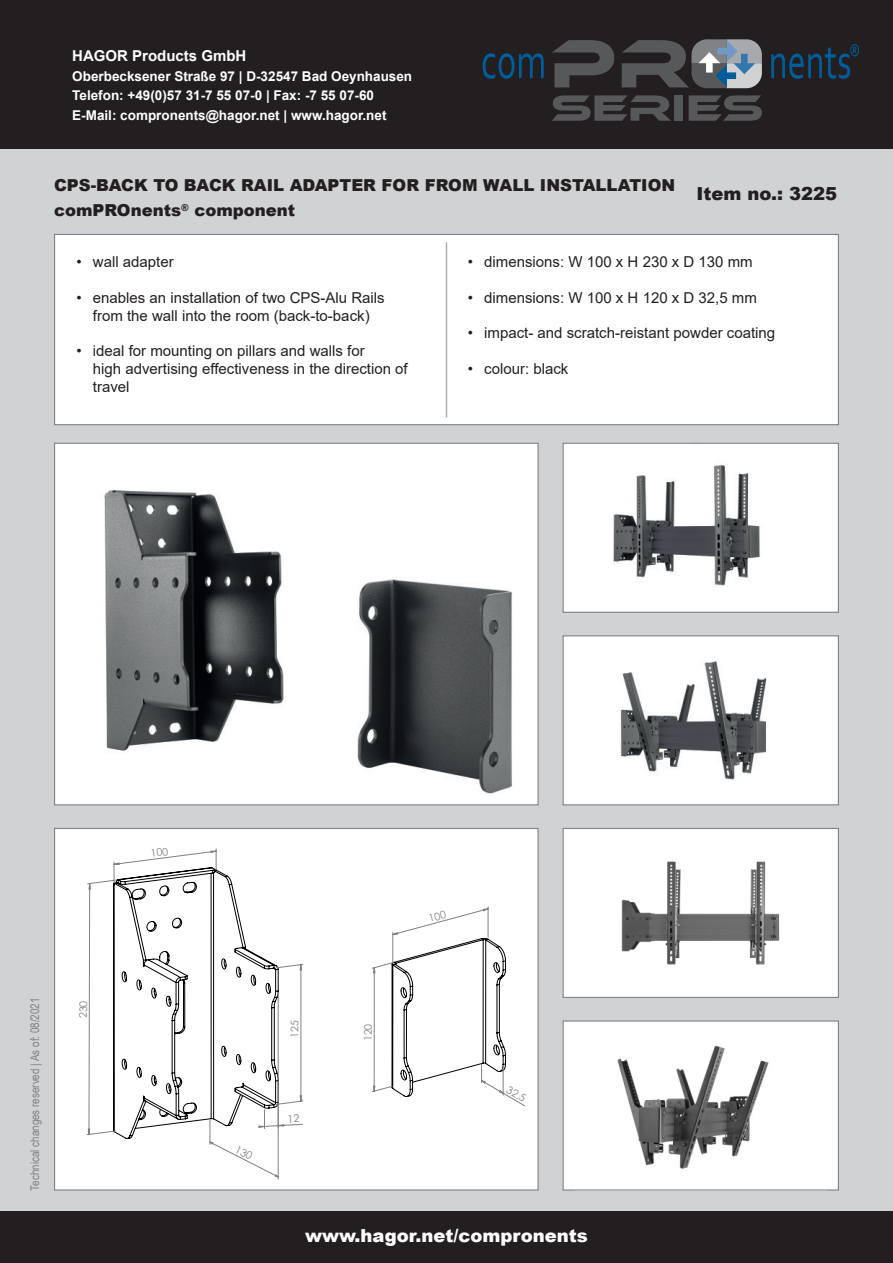
<style>
.page{position:relative;width:893px;height:1263px;background:#d1d2d4}
.page>*{position:absolute;margin:0;border:0;box-sizing:border-box;transform-origin:0 0}
.t1{font:900 18px "Arial";color:#fff}
.t2{font:900 18px "Arial";color:#231f20}
.t3{font:900 16.5px/25.5px "Arial";color:#231f20}
.t4{font:15px/18px "Arial";color:#231f20;text-align:center}
.t5{font:700 15px "Arial";color:#fff}
.t6{font:700 13.5px/19.5px "Arial";color:#fff}
.t7{font:12px "Arial Narrow";color:#808285}
.t8{font:10.65px "Century Gothic";color:#808080}
</style>
<div class="page">
<div style="left:0;top:1212px;width:893px;height:51px;background:#231f20"></div>
<div style="left:0;top:0;width:893px;height:149px;background:#231f20"></div>
<svg style="left:483px;top:53px;width:61px;height:26px"></svg>
<svg style="left:552px;top:40px;width:62px;height:47px"></svg>
<svg style="left:771px;top:44px;width:88px;height:35px"></svg>
<svg style="left:552px;top:95px;width:119px;height:26px"></svg>
<div style="left:674px;top:95px;width:9px;height:26px;background:#57585a"></div>
<svg style="left:689px;top:95px;width:73px;height:26px"></svg>
<svg style="left:622px;top:39px;width:140px;height:49px"></svg>
<div style="left:55px;top:234px;width:783px;height:191px;background:#fff"></div>
<div style="left:54px;top:234px;width:785px;height:191px;border:1px solid #808285"></div>
<div style="left:563px;top:636px;width:275px;height:169px;background:#fff"></div>
<img style="left:620px;top:661px;width:147px;height:119px">
<div style="left:563px;top:635px;width:276px;height:170px;border:1px solid #808285"></div>
<div style="left:563px;top:1021px;width:275px;height:169px;background:#fff"></div>
<img style="left:617px;top:1045px;width:152px;height:124px">
<div style="left:563px;top:1020px;width:276px;height:170px;border:1px solid #808285"></div>
<div style="left:563px;top:443px;width:275px;height:169px;background:#fff"></div>
<img style="left:613px;top:464px;width:147px;height:122px">
<div style="left:563px;top:443px;width:276px;height:170px;border:1px solid #808285"></div>
<div style="left:563px;top:828px;width:275px;height:169px;background:#fff"></div>
<img style="left:621px;top:861px;width:159px;height:104px">
<div style="left:563px;top:828px;width:276px;height:170px;border:1px solid #808285"></div>
<div style="left:55px;top:828px;width:483px;height:362px;background:#fff"></div>
<div style="left:55px;top:443px;width:483px;height:362px;background:#fff"></div>
<img style="left:104px;top:490px;width:180px;height:261px">
<hr style="left:446px;top:242px;width:1px;height:175px;background:#b0b1b5">
<img style="left:357px;top:579px;width:155px;height:215px">
<svg style="left:86px;top:848px;width:217px;height:331px"></svg>
<svg style="left:372px;top:906px;width:153px;height:200px"></svg>
<p class="t5" style="left:72px;top:45px;width:176px">HAGOR Products GmbH</p>
<p class="t6" style="left:72px;top:66px;width:341px">Oberbecksener Straße 97 | D-32547 Bad Oeynhausen<br>Telefon: +49(0)57 31-7 55 07-0 | Fax: -7 55 07-60<br>E-Mail: compronents@hagor.net | www.hagor.net</p>
<p class="t3" style="left:54px;top:172px;width:623px">CPS-BACK TO BACK RAIL ADAPTER FOR FROM WALL INSTALLATION comPROnents<sup>®</sup> component</p>
<p class="t2" style="left:696px;top:180px;width:142px">Item no.: 3225</p>
<p class="t4" style="left:76px;top:253px;width:99px">• wall adapter</p>
<p class="t4" style="left:76px;top:288px;width:310px">• enables an installation of two CPS-Alu Rails from the wall into the room (back-to-back)</p>
<p class="t4" style="left:93px;top:342px;width:316px;text-align:left;text-indent:-17px">• ideal for mounting on pillars and walls for<br>high advertising effectiveness in the direction of travel</p>
<p class="t4" style="left:468px;top:253px;width:286px">• dimensions: W 100 x H 230 x D 130 mm</p>
<p class="t4" style="left:468px;top:288px;width:291px">• dimensions: W 100 x H 120 x D 32,5 mm</p>
<p class="t4" style="left:468px;top:324px;width:309px">• impact- and scratch-reistant powder coating</p>
<p class="t4" style="left:468px;top:359px;width:102px">• colour: black</p>
<p class="t7" style="left:26px;top:1190px;width:194px;rotate:-90deg">Technical changes reserved | As of: 08/2021</p>
<p class="t8" style="left:76px;top:1018px;width:19px;rotate:-90deg">032</p>
<p class="t8" style="left:287px;top:1038px;width:19px;rotate:-90deg">521</p>
<p class="t8" style="left:361px;top:1041px;width:19px;rotate:-90deg">021</p>
<p class="t8" style="left:511px;top:1082px;width:22px;rotate:30deg">32,5</p>
<p class="t1" style="left:305px;top:1222px;width:284px">www.hagor.net/compronents</p>
</div>
